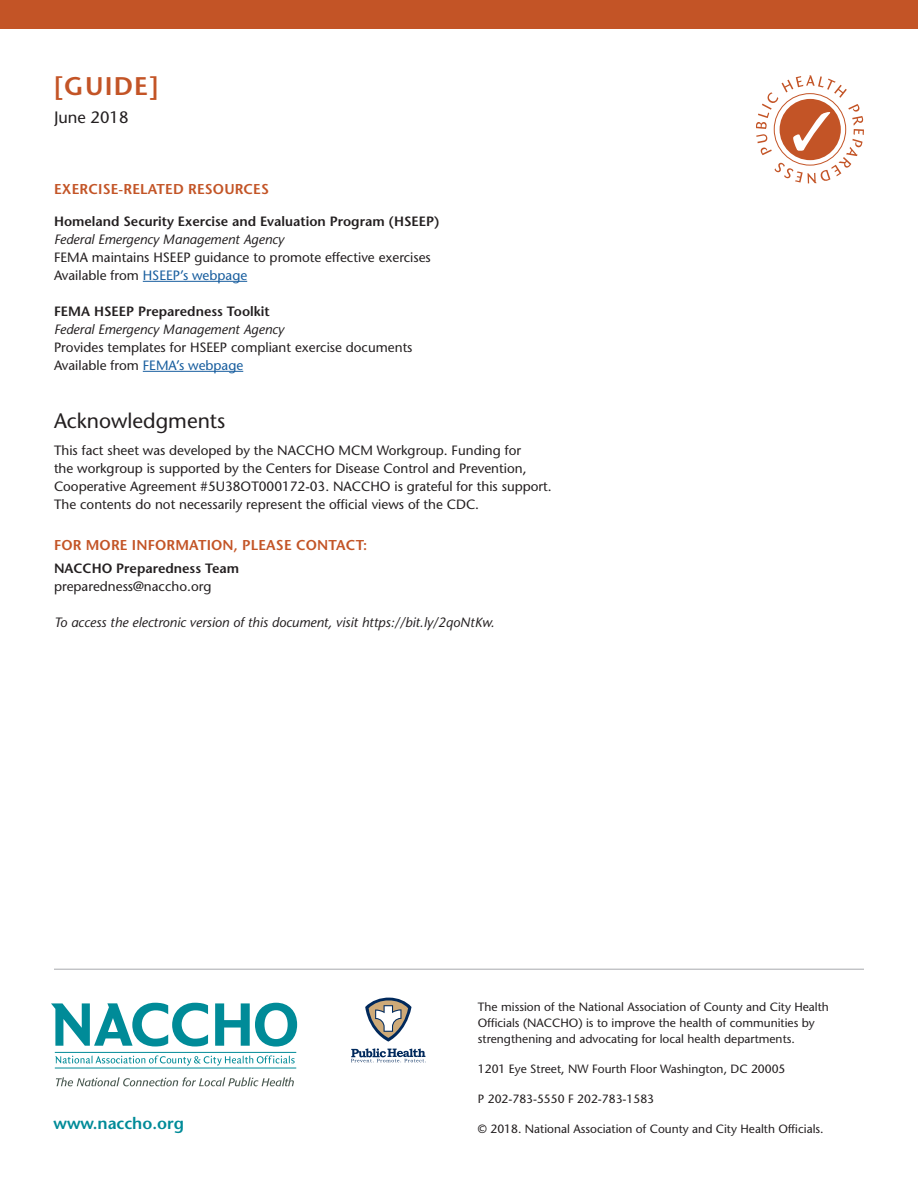
<style>
.page{position:relative;width:918px;height:1188px;background:#fff}
.page>*{position:absolute;margin:0;border:0;box-sizing:border-box;transform-origin:0 0}
.t1{font:600 25.5px "Stone Sans";letter-spacing:.05em;color:#c35426}
.t2{font:21px "Stone Sans";color:#231f20}
.t3{font:600 16.5px "Stone Sans";color:#008b98}
.t4{font:16.5px "Stone Sans";color:#231f20}
.t5{font:600 14.25px "Stone Sans";letter-spacing:.01em;color:#c35426}
.t6{font:13.5px/18px "Stone Sans";color:#231f20}
.t7{font:italic 13.5px "Stone Sans";color:#231f20}
.t8{font:600 13.5px "Stone Sans";color:#231f20}
.t9{font:12px/15.8px "Stone Sans";color:#231f20}
.s1{color:#175d9e}
</style>
<div class="page">
<svg style="left:56px;top:1077px;width:238px;height:9px"></svg>
<svg style="left:51px;top:1003px;width:157px;height:43px"></svg>
<svg style="left:215px;top:1003px;width:82px;height:44px"></svg>
<svg style="left:55px;top:1055px;width:240px;height:11px"></svg>
<hr style="left:55px;top:1052px;width:241px;height:1px;background:#008b98">
<hr style="left:55px;top:1068px;width:241px;height:1px;background:#008b98">
<svg style="left:351px;top:1048px;width:75px;height:15px"></svg>
<svg style="left:365px;top:998px;width:47px;height:44px"></svg>
<hr style="left:54px;top:969px;width:810px;height:1px;background:#a8a9ad">
<svg style="left:756px;top:75px;width:108px;height:108px"></svg>
<div style="left:0;top:0;width:918px;height:28px;background:#c35426"></div>
<hr style="left:143px;top:281px;width:104px;height:1px;background:#175d9e">
<hr style="left:143px;top:371px;width:100px;height:1px;background:#175d9e">
<h1 class="t1" style="left:54px;top:70px;width:106px">[GUIDE]</h1>
<p class="t4" style="left:54px;top:107px;width:76px">June 2018</p>
<p class="t5" style="left:54px;top:181px;width:217px">EXERCISE-RELATED RESOURCES</p>
<p class="t8" style="left:54px;top:213px;width:387px">Homeland Security Exercise and Evaluation Program (HSEEP)</p>
<p class="t7" style="left:54px;top:231px;width:232px">Federal Emergency Management Agency</p>
<p class="t6" style="left:54px;top:248px;width:378px">FEMA maintains HSEEP guidance to promote effective exercises<br>Available from <span class="s1">HSEEP’s webpage</span></p>
<p class="t8" style="left:54px;top:303px;width:217px">FEMA HSEEP Preparedness Toolkit</p>
<p class="t7" style="left:54px;top:321px;width:232px">Federal Emergency Management Agency</p>
<p class="t6" style="left:54px;top:338px;width:360px">Provides templates for HSEEP compliant exercise documents<br>Available from <span class="s1">FEMA’s webpage</span></p>
<h2 class="t2" style="left:54px;top:409px;width:173px">Acknowledgments</h2>
<p class="t6" style="left:54px;top:442px;width:499px">This fact sheet was developed by the NACCHO MCM Workgroup. Funding for<br>the workgroup is supported by the Centers for Disease Control and Prevention, Cooperative Agreement #5U38OT000172-03. NACCHO is grateful for this support.<br>The contents do not necessarily represent the official views of the CDC.</p>
<p class="t5" style="left:54px;top:536px;width:315px">FOR MORE INFORMATION, PLEASE CONTACT:</p>
<p class="t8" style="left:54px;top:560px;width:187px">NACCHO Preparedness Team</p>
<p class="t6" style="left:54px;top:577px;width:159px">preparedness@naccho.org</p>
<p class="t7" style="left:54px;top:614px;width:442px">To access the electronic version of this document, visit https://bit.ly/2qoNtKw.</p>
<p class="t9" style="left:478px;top:999px;width:353px">The mission of the National Association of County and City Health<br>Officials (NACCHO) is to improve the health of communities by strengthening and advocating for local health departments.</p>
<p class="t9" style="left:478px;top:1061px;width:309px">1201 Eye Street, NW Fourth Floor Washington, DC 20005</p>
<p class="t9" style="left:478px;top:1091px;width:178px">P 202-783-5550 F 202-783-1583</p>
<p class="t3" style="left:54px;top:1113px;width:132px">www.naccho.org</p>
<p class="t9" style="left:478px;top:1121px;width:347px">© 2018. National Association of County and City Health Officials.</p>
</div>
